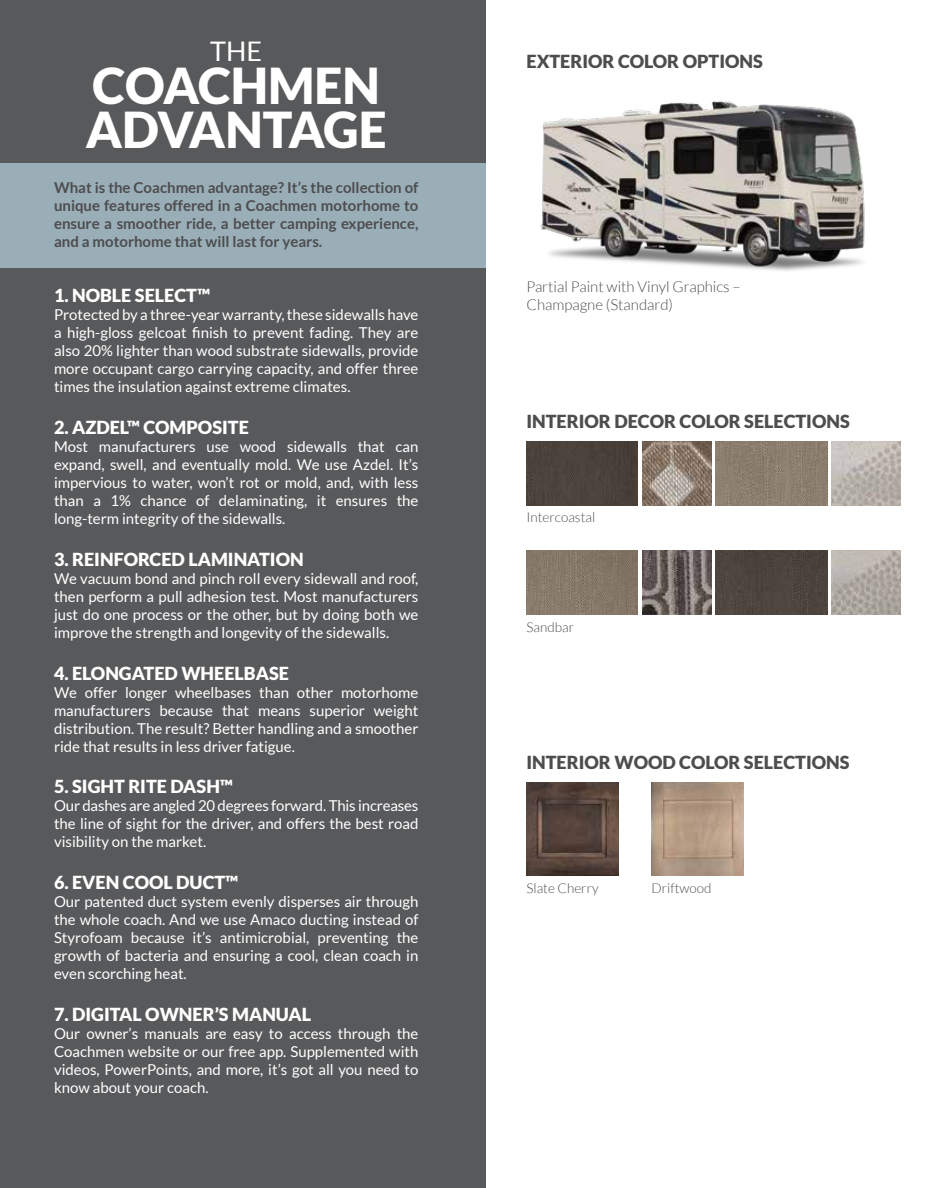
<style>
.page{position:relative;width:945px;height:1188px;background:#fff}
.page>*{position:absolute;margin:0;border:0;box-sizing:border-box;transform-origin:0 0}
.t1{font:900 49.5px/43.5px "Lato";color:#fff}
.t2{font:27px "Lato";color:#fff}
.t3{font:900 18px "Lato";color:#fff}
.t4{font:900 18px "Lato";color:#4d4d4f}
.t5{font:15px/18px "Lato";color:#fff;text-align:justify}
.t6{font:700 15px/18px "Lato";color:#4d4d4f;text-align:justify}
.t7{font:300 15px/18px "Lato";color:#4d4d4f}
.t8{font:300 13.5px "Lato";color:#4d4d4f}
</style>
<div class="page">
<img style="left:526px;top:782px;width:92px;height:93px">
<div style="left:526px;top:441px;width:112px;height:64px;background:#4b423b"></div>
<img style="left:642px;top:441px;width:69px;height:64px">
<img style="left:716px;top:441px;width:111px;height:64px">
<img style="left:832px;top:441px;width:69px;height:64px">
<img style="left:526px;top:551px;width:112px;height:63px">
<img style="left:642px;top:551px;width:69px;height:63px">
<div style="left:716px;top:551px;width:111px;height:63px;background:#4d443d"></div>
<img style="left:832px;top:551px;width:69px;height:63px">
<img style="left:652px;top:782px;width:92px;height:93px">
<img style="left:540px;top:100px;width:325px;height:171px">
<div style="left:0;top:0;width:486px;height:1188px;background:#58595b"></div>
<div style="left:0;top:163px;width:486px;height:104px;background:#9aaeb7"></div>
<h2 class="t2" style="left:210px;top:36px;width:54px">THE</h2>
<h1 class="t1" style="left:86px;top:63px;width:303px">COACHMEN<br>ADVANTAGE</h1>
<p class="t6" style="left:54px;top:178px;width:366px">What is the Coachmen advantage? It’s the collection of unique features offered in a Coachmen motorhome to ensure a smoother ride, a better camping experience, and a motorhome that will last for years.</p>
<p class="t3" style="left:54px;top:285px;width:158px">1. NOBLE SELECT™</p>
<p class="t5" style="left:54px;top:306px;width:366px">Protected by a three-year warranty, these sidewalls have a high-gloss gelcoat finish to prevent fading. They are also 20% lighter than wood substrate sidewalls, provide more occupant cargo carrying capacity, and offer three times the insulation against extreme climates.</p>
<p class="t3" style="left:54px;top:417px;width:196px">2. AZDEL™ COMPOSITE</p>
<p class="t5" style="left:54px;top:437px;width:366px">Most manufacturers use wood sidewalls that can expand, swell, and eventually mold. We use Azdel. It’s impervious to water, won’t rot or mold, and, with less than a 1% chance of delaminating, it ensures the long-term integrity of the sidewalls.</p>
<p class="t3" style="left:54px;top:549px;width:251px">3. REINFORCED LAMINATION</p>
<p class="t5" style="left:54px;top:569px;width:366px">We vacuum bond and pinch roll every sidewall and roof, then perform a pull adhesion test. Most manufacturers just do one process or the other, but by doing both we improve the strength and longevity of the sidewalls.</p>
<p class="t3" style="left:54px;top:662px;width:236px">4. ELONGATED WHEELBASE</p>
<p class="t5" style="left:54px;top:683px;width:366px">We offer longer wheelbases than other motorhome manufacturers because that means superior weight distribution. The result? Better handling and a smoother ride that results in less driver fatigue.</p>
<p class="t3" style="left:54px;top:776px;width:181px">5. SIGHT RITE DASH™</p>
<p class="t5" style="left:54px;top:797px;width:366px">Our dashes are angled 20 degrees forward. This increases the line of sight for the driver, and offers the best road visibility on the market.</p>
<p class="t3" style="left:54px;top:872px;width:186px">6. EVEN COOL DUCT™</p>
<p class="t5" style="left:54px;top:893px;width:366px">Our patented duct system evenly disperses air through the whole coach. And we use Amaco ducting instead of Styrofoam because it’s antimicrobial, preventing the growth of bacteria and ensuring a cool, clean coach in even scorching heat.</p>
<p class="t3" style="left:54px;top:1004px;width:259px">7. DIGITAL OWNER’S MANUAL</p>
<p class="t5" style="left:54px;top:1025px;width:366px">Our owner’s manuals are easy to access through the Coachmen website or our free app. Supplemented with videos, PowerPoints, and more, it’s got all you need to know about your coach.</p>
<p class="t4" style="left:526px;top:51px;width:238px">EXTERIOR COLOR OPTIONS</p>
<p class="t7" style="left:526px;top:277px;width:216px">Partial Paint with Vinyl Graphics –<br>Champagne (Standard)</p>
<p class="t4" style="left:526px;top:411px;width:325px">INTERIOR DECOR COLOR SELECTIONS</p>
<p class="t8" style="left:526px;top:510px;width:70px">Intercoastal</p>
<p class="t8" style="left:526px;top:620px;width:49px">Sandbar</p>
<p class="t4" style="left:526px;top:752px;width:325px">INTERIOR WOOD COLOR SELECTIONS</p>
<p class="t8" style="left:526px;top:881px;width:74px">Slate Cherry</p>
<p class="t8" style="left:652px;top:881px;width:61px">Driftwood</p>
</div>
